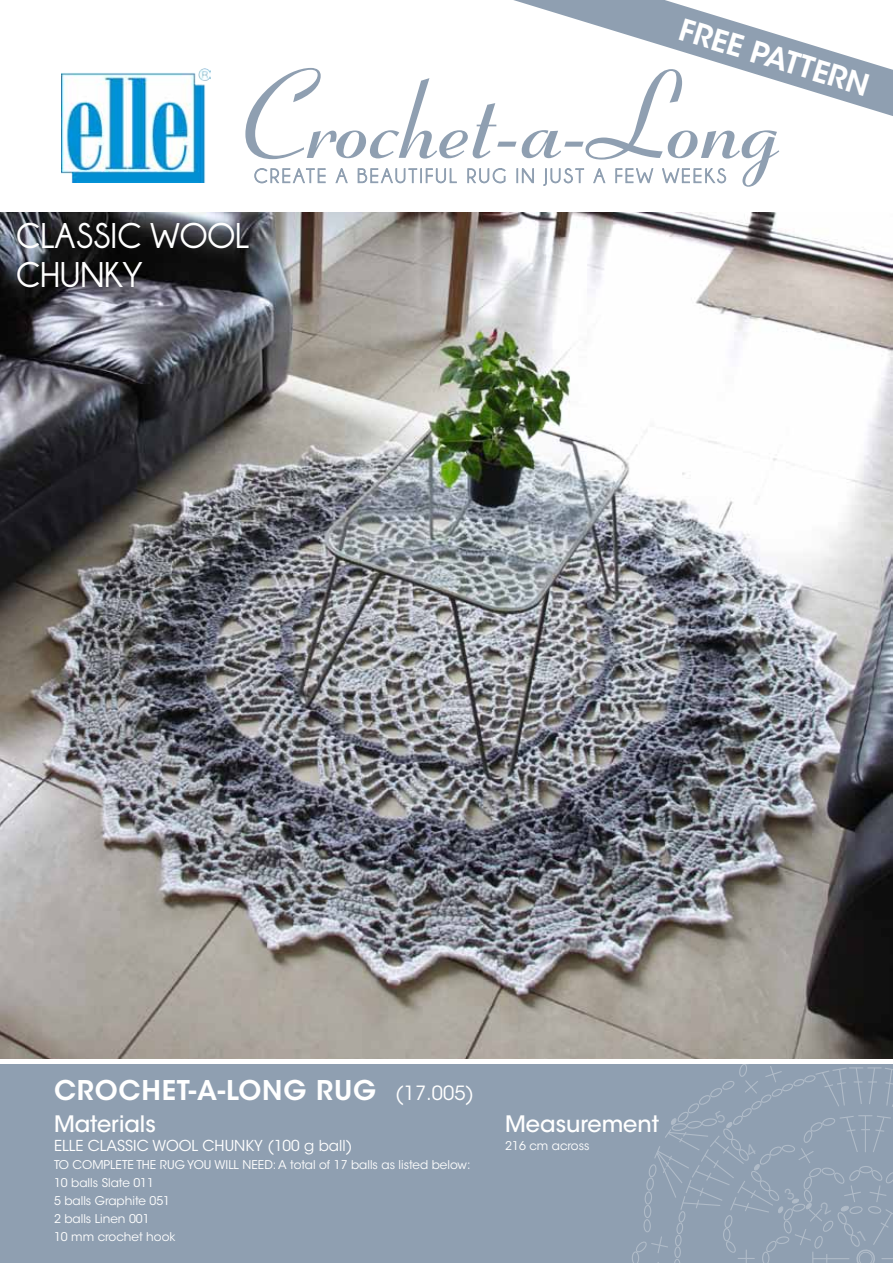
<style>
.page{position:relative;width:893px;height:1263px;background:#fff}
.page>*{position:absolute;margin:0;border:0;box-sizing:border-box;transform-origin:0 0}
.t1{font:700 123px "Ribbon 131 BT";color:#8f9fb1}
.t2{font:700 36px/39px "Champagne&Limousines";color:#fff}
.t3{font:600 30px "ITC Avant Garde Std";color:#fff}
.t4{font:600 27px "ITC Avant Garde Std";letter-spacing:.03em;color:#fff}
.t5{font:500 22.5px "ITC Avant Garde Std";color:#fff}
.t6{font:15px "ITC Avant Garde Std";color:#fff}
.t7{font:12px/18px "ITC Avant Garde Std";color:#fff}
.s1{font-weight:400;font-size:19.5px}
</style>
<div class="page">
<div style="left:0;top:1064px;width:893px;height:199px;background:#8f9fb1"></div>
<img style="left:0;top:213px;width:893px;height:846px">
<svg style="left:513px;top:0;width:380px;height:116px"></svg>
<img style="left:61px;top:69px;width:150px;height:113px">
<svg style="left:254px;top:168px;width:72px;height:16px"></svg>
<svg style="left:335px;top:168px;width:13px;height:15px"></svg>
<svg style="left:357px;top:168px;width:100px;height:16px"></svg>
<svg style="left:467px;top:168px;width:39px;height:16px"></svg>
<svg style="left:516px;top:168px;width:18px;height:16px"></svg>
<svg style="left:543px;top:168px;width:41px;height:18px"></svg>
<svg style="left:593px;top:168px;width:13px;height:15px"></svg>
<svg style="left:615px;top:168px;width:39px;height:16px"></svg>
<svg style="left:662px;top:168px;width:64px;height:16px"></svg>
<svg style="left:632px;top:1064px;width:261px;height:199px"></svg>
<h3 class="t3" style="left:685px;top:10px;width:199px;rotate:17deg">FREE PATTERN</h3>
<h1 class="t1" style="left:251px;top:44px;width:546px">Crochet-a-Long</h1>
<h2 class="t2" style="left:16px;top:216px;width:235px">CLASSIC WOOL<br>CHUNKY</h2>
<h3 class="t4" style="left:54px;top:1073px;width:422px">CROCHET-A-LONG RUG <span class="s1">(17.005)</span></h3>
<h3 class="t5" style="left:54px;top:1109px;width:103px">Materials</h3>
<h3 class="t5" style="left:505px;top:1109px;width:156px">Measurement</h3>
<p class="t7" style="left:505px;top:1136px;width:86px">216 cm across</p>
<p class="t6" style="left:54px;top:1136px;width:300px">ELLE CLASSIC WOOL CHUNKY (100 g ball)</p>
<p class="t7" style="left:54px;top:1156px;width:418px">TO COMPLETE THE RUG YOU WILL NEED: A total of 17 balls as listed below:<br>10 balls Slate 011<br>5 balls Graphite 051<br>2 balls Linen 001<br>10 mm crochet hook</p>
</div>
